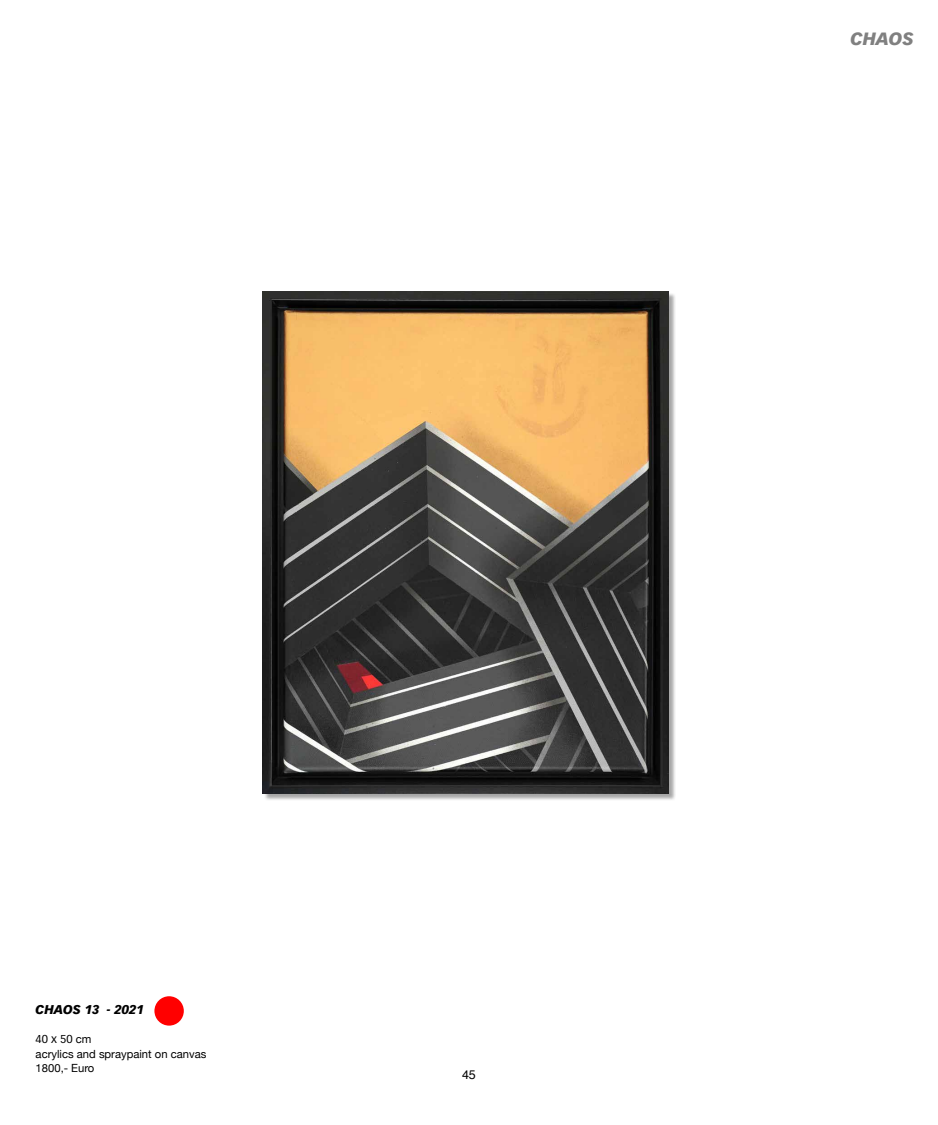
<style>
.page{position:relative;width:938px;height:1125px;background:#fff}
.page>*{position:absolute;margin:0;border:0;box-sizing:border-box;transform-origin:0 0}
.t1{font:italic 900 17.5px "Vectora LT Std";color:#808080}
.t2{font:italic 900 12.5px "Vectora LT Std";color:#000}
.t3{font:12.5px "Helvetica";color:#000}
.t4{font:11.25px/14.4px "Helvetica Neue";color:#000}
.t5{font:11.25px "Vectora LT Std";color:#000}
.s1{font-family:"Helvetica Neue"}
</style>
<div class="page">
<div style="left:264px;top:292px;width:412px;height:509px;background:#000;opacity:.35"></div>
<img style="left:263px;top:291px;width:405px;height:503px">
<div style="left:154px;top:996px;width:30px;height:30px;background:#f00;border-radius:50%"></div>
<h1 class="t1" style="left:850px;top:28px;width:65px">CHAOS</h1>
<p class="t2" style="left:36px;top:1003px;width:110px">CHAOS 13 - 2021</p>
<p class="t5" style="left:36px;top:1033px;width:57px">40 x 50 <span class="s1">cm</span></p>
<p class="t4" style="left:36px;top:1047px;width:172px">acrylics and spraypaint on canvas<br>1800,- Euro</p>
<p class="t3" style="left:462px;top:1065px;width:15px">45</p>
</div>
